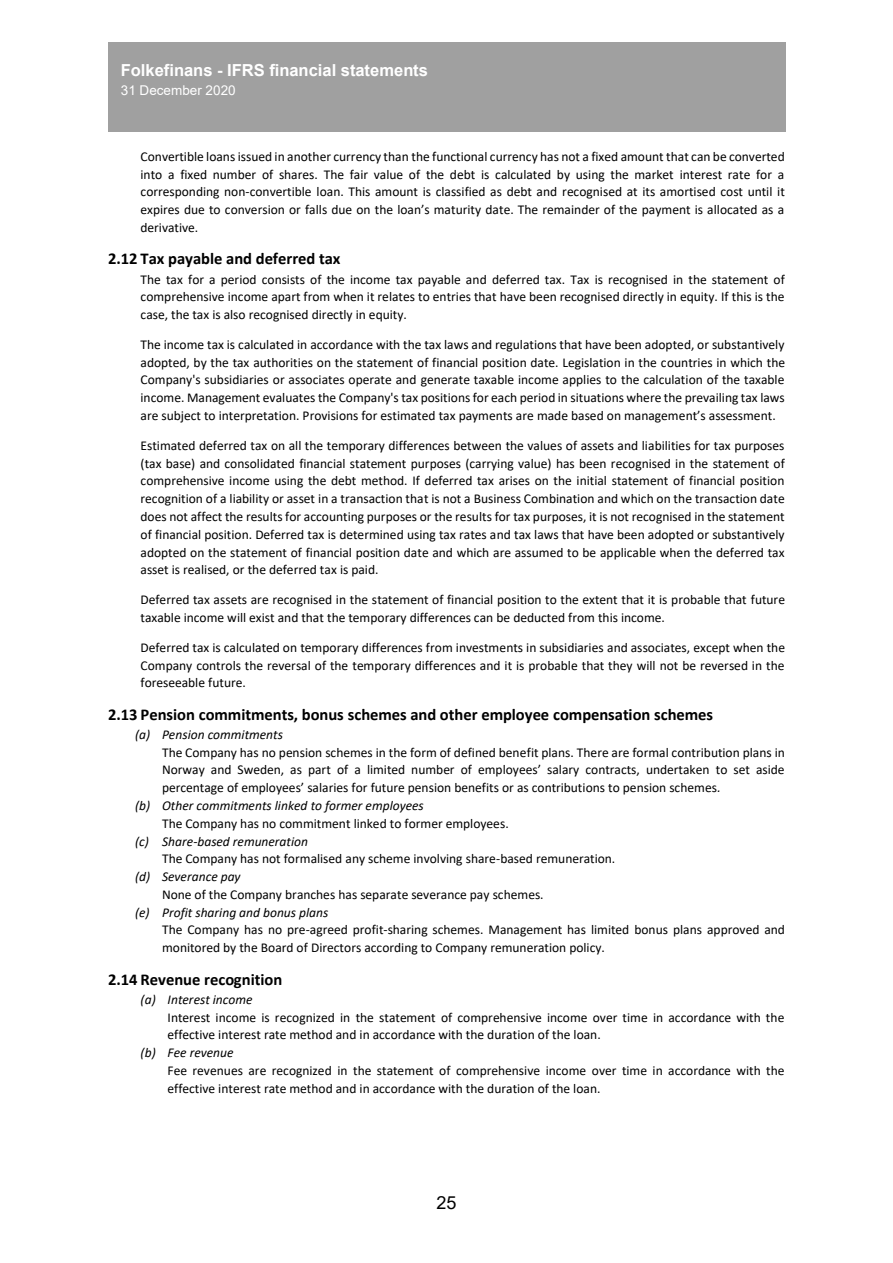
<style>
.page{position:relative;width:893px;height:1263px;background:#fff}
.page>*{position:absolute;margin:0;border:0;box-sizing:border-box;transform-origin:0 0}
.t1{font:18px "Arial";color:#000}
.t2{font:700 16.5px "Calibri";letter-spacing:-.005em;color:#000}
.t3{font:700 16.5px "Arial";color:#fff}
.t4{font:13.5px/17.7px "Calibri";color:#000;text-align:justify}
.t5{font:italic 13.5px "Calibri";color:#000}
.t6{font:13.5px "Arial";letter-spacing:.005em;color:#fff}
.s1{font-style:italic}
</style>
<div class="page">
<div style="left:108px;top:42px;width:677px;height:37px;background:#a0a0a0"></div>
<div style="left:108px;top:80px;width:677px;height:33px;background:#a0a0a0"></div>
<div style="left:108px;top:114px;width:677px;height:17px;background:#a0a0a0"></div>
<p class="t3" style="left:121px;top:58px;width:309px">Folkefinans - IFRS financial statements</p>
<p class="t6" style="left:121px;top:80px;width:116px">31 December 2020</p>
<p class="t4" style="left:141px;top:147px;width:646px">Convertible loans issued in another currency than the functional currency has not a fixed amount that can be converted into a fixed number of shares. The fair value of the debt is calculated by using the market interest rate for a corresponding non-convertible loan. This amount is classified as debt and recognised at its amortised cost until it expires due to conversion or falls due on the loan’s maturity date. The remainder of the payment is allocated as a derivative.</p>
<p class="t2" style="left:108px;top:247px;width:234px">2.12 Tax payable and deferred tax</p>
<p class="t4" style="left:141px;top:270px;width:646px">The tax for a period consists of the income tax payable and deferred tax. Tax is recognised in the statement of comprehensive income apart from when it relates to entries that have been recognised directly in equity. If this is the case, the tax is also recognised directly in equity.</p>
<p class="t4" style="left:141px;top:335px;width:646px">The income tax is calculated in accordance with the tax laws and regulations that have been adopted, or substantively adopted, by the tax authorities on the statement of financial position date. Legislation in the countries in which the Company's subsidiaries or associates operate and generate taxable income applies to the calculation of the taxable income. Management evaluates the Company's tax positions for each period in situations where the prevailing tax laws are subject to interpretation. Provisions for estimated tax payments are made based on management’s assessment.</p>
<p class="t4" style="left:141px;top:436px;width:646px">Estimated deferred tax on all the temporary differences between the values of assets and liabilities for tax purposes (tax base) and consolidated financial statement purposes (carrying value) has been recognised in the statement of comprehensive income using the debt method. If deferred tax arises on the initial statement of financial position recognition of a liability or asset in a transaction that is not a Business Combination and which on the transaction date does not affect the results for accounting purposes or the results for tax purposes, it is not recognised in the statement of financial position. Deferred tax is determined using tax rates and tax laws that have been adopted or substantively adopted on the statement of financial position date and which are assumed to be applicable when the deferred tax asset is realised, or the deferred tax is paid.</p>
<p class="t4" style="left:141px;top:590px;width:646px">Deferred tax assets are recognised in the statement of financial position to the extent that it is probable that future taxable income will exist and that the temporary differences can be deducted from this income.</p>
<p class="t4" style="left:141px;top:638px;width:646px">Deferred tax is calculated on temporary differences from investments in subsidiaries and associates, except when the Company controls the reversal of the temporary differences and it is probable that they will not be reversed in the foreseeable future.</p>
<p class="t2" style="left:108px;top:703px;width:607px">2.13 Pension commitments, bonus schemes and other employee compensation schemes</p>
<p class="t5" style="left:135px;top:725px;width:150px">(a) Pension commitments</p>
<p class="t4" style="left:162px;top:743px;width:624px">The Company has no pension schemes in the form of defined benefit plans. There are formal contribution plans in</p>
<p class="t4" style="left:162px;top:761px;width:624px">Norway and Sweden, as part of a limited number of employees’ salary contracts, undertaken to set aside</p>
<p class="t4" style="left:162px;top:778px;width:560px">percentage of employees’ salaries for future pension benefits or as contributions to pension schemes<span class="s1">.</span></p>
<p class="t5" style="left:135px;top:796px;width:290px">(b) Other commitments linked to former employees</p>
<p class="t4" style="left:162px;top:814px;width:348px">The Company has no commitment linked to former employees.</p>
<p class="t5" style="left:135px;top:832px;width:174px">(c) Share-based remuneration</p>
<p class="t4" style="left:162px;top:850px;width:455px">The Company has not formalised any scheme involving share-based remuneration.</p>
<p class="t5" style="left:135px;top:867px;width:107px">(d) Severance pay</p>
<p class="t4" style="left:162px;top:885px;width:383px">None of the Company branches has separate severance pay schemes.</p>
<p class="t5" style="left:135px;top:903px;width:195px">(e) Profit sharing and bonus plans</p>
<p class="t4" style="left:162px;top:921px;width:624px">The Company has no pre-agreed profit-sharing schemes. Management has limited bonus plans approved and monitored by the Board of Directors according to Company remuneration policy.</p>
<p class="t2" style="left:108px;top:968px;width:176px">2.14 Revenue recognition</p>
<p class="t5" style="left:141px;top:990px;width:114px">(a) Interest income</p>
<p class="t4" style="left:168px;top:1008px;width:618px">Interest income is recognized in the statement of comprehensive income over time in accordance with the effective interest rate method and in accordance with the duration of the loan.</p>
<p class="t5" style="left:141px;top:1043px;width:95px">(b) Fee revenue</p>
<p class="t4" style="left:168px;top:1061px;width:619px">Fee revenues are recognized in the statement of comprehensive income over time in accordance with the effective interest rate method and in accordance with the duration of the loan.</p>
<h1 class="t1" style="left:436px;top:1190px;width:22px">25</h1>
</div>
